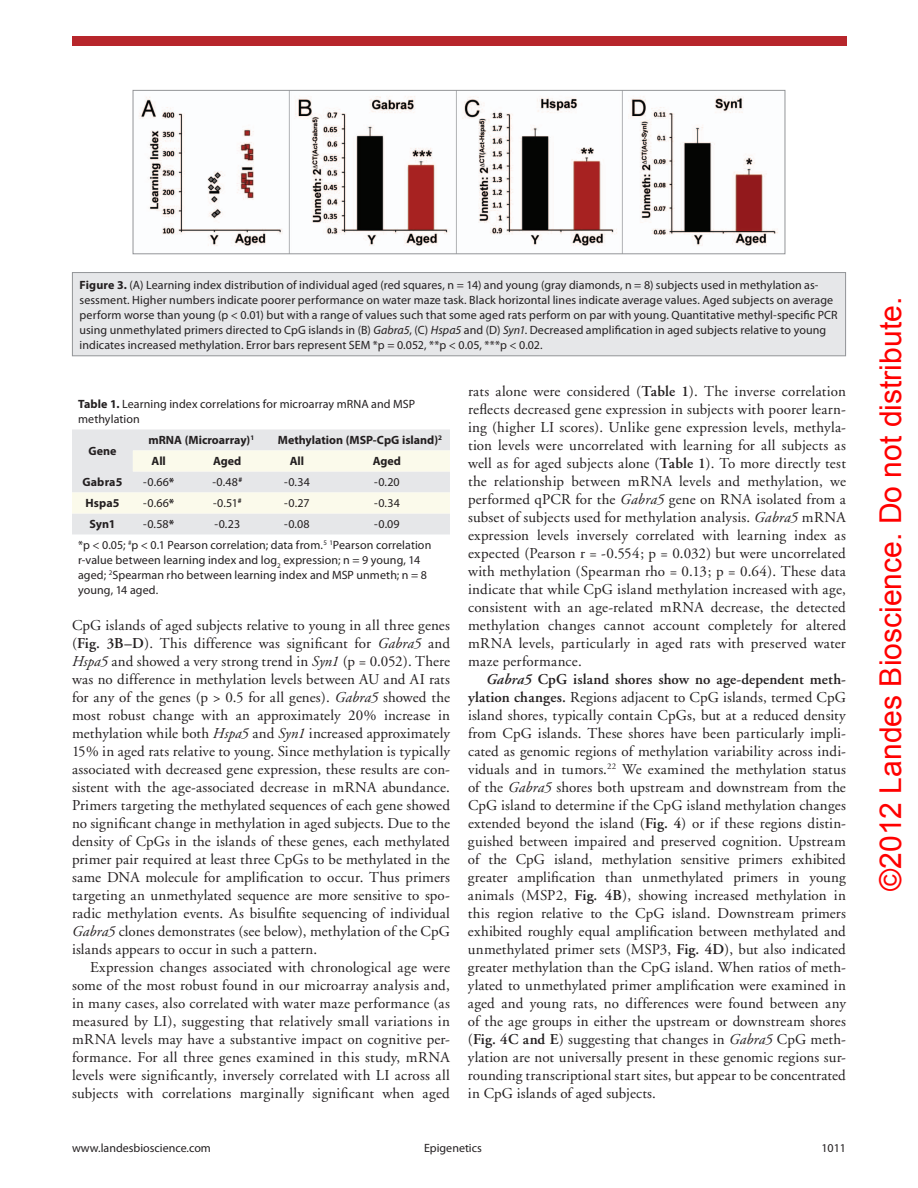
<style>
.page{position:relative;width:918px;height:1188px;background:#fff}
.page>*{position:absolute;margin:0;border:0;box-sizing:border-box;transform-origin:0 0}
.t1{font:30.15px "Arial";color:#f00}
.t2{font:15px/18px "Adobe Garamond";letter-spacing:.01em;color:#231f20;text-align:justify}
.t3{font:12px/15px "Myriad Pro";letter-spacing:.01em;color:#231f20}
.t4{font:700 12px "Myriad Pro";color:#231f20}
.s1{font-weight:700}
.s2{font-style:italic}
.s3{font-weight:600}
.s4{font-weight:600;font-style:italic}
</style>
<div class="page">
<div style="left:72px;top:36px;width:774px;height:10px;background:#b7262b"></div>
<div style="left:72px;top:273px;width:774px;height:83px;background:#e6e7e9"></div>
<div style="left:72px;top:272px;width:774px;height:84px;border:1px solid #939598"></div>
<img style="left:139px;top:92px;width:639px;height:160px">
<div style="left:133px;top:90px;width:652px;height:164px;border:1px solid #939598"></div>
<svg style="left:72px;top:429px;width:378px;height:105px;background:#eeeeea"></svg>
<p class="t3" style="left:80px;top:277px;width:760px"><span class="s1">Figure 3.</span> (A) Learning index distribution of individual aged (red squares, n = 14) and young (gray diamonds, n = 8) subjects used in methylation as&shy;sessment. Higher numbers indicate poorer performance on water maze task. Black horizontal lines indicate average values. Aged subjects on average perform worse than young (p &lt; 0.01) but with a range of values such that some aged rats perform on par with young. Quantitative methyl-specific PCR using unmethylated primers directed to CpG islands in (B) <span class="s2">Gabra5</span>, (C) <span class="s2">Hspa5</span> and (D) <span class="s2">Syn1</span>. Decreased amplification in aged subjects relative to young indicates increased methylation. Error bars represent SEM *p = 0.052, **p &lt; 0.05, ***p &lt; 0.02.</p>
<p class="t3" style="left:78px;top:397px;width:337px"><span class="s1">Table 1.</span> Learning index correlations for microarray mRNA and MSP methylation</p>
<p class="t4" style="left:88px;top:443px;width:29px">Gene</p>
<p class="t4" style="left:149px;top:433px;width:107px">mRNA (Microarray)<sup>1</sup></p>
<p class="t4" style="left:278px;top:433px;width:166px">Methylation (MSP-CpG island)<sup>2</sup></p>
<p class="t4" style="left:152px;top:454px;width:16px">All</p>
<p class="t4" style="left:213px;top:454px;width:30px">Aged</p>
<p class="t4" style="left:290px;top:454px;width:16px">All</p>
<p class="t4" style="left:373px;top:454px;width:30px">Aged</p>
<p class="t4" style="left:82px;top:475px;width:41px">Gabra5</p>
<p class="t3" style="left:143px;top:475px;width:32px">-0.66<span class="s1">*</span></p>
<p class="t3" style="left:212px;top:475px;width:31px">-0.48<sup>#</sup></p>
<p class="t3" style="left:284px;top:475px;width:27px">-0.34</p>
<p class="t3" style="left:374px;top:475px;width:27px">-0.20</p>
<p class="t4" style="left:85px;top:496px;width:36px">Hspa5</p>
<p class="t3" style="left:143px;top:496px;width:32px">-0.66<span class="s1">*</span></p>
<p class="t3" style="left:213px;top:496px;width:30px">-0.51<sup>#</sup></p>
<p class="t3" style="left:284px;top:496px;width:27px">-0.27</p>
<p class="t3" style="left:374px;top:496px;width:27px">-0.34</p>
<p class="t4" style="left:90px;top:517px;width:27px">Syn1</p>
<p class="t3" style="left:143px;top:517px;width:33px">-0.58<span class="s1">*</span></p>
<p class="t3" style="left:215px;top:517px;width:27px">-0.23</p>
<p class="t3" style="left:284px;top:517px;width:27px">-0.08</p>
<p class="t3" style="left:78px;top:514px;width:355px;line-height:21px;text-indent:296px">-0.09<br>*p &lt; 0.05; <sup>#</sup>p &lt; 0.1 Pearson correlation; data from.<sup>5</sup> <sup>1</sup>Pearson correlation</p>
<p class="t3" style="left:78px;top:553px;width:350px">r-value between learning index and log<sub>2</sub> expression; n = 9 young, 14 aged; <sup>2</sup>Spearman rho between learning index and MSP unmeth; n = 8 young, 14 aged.</p>
<p class="t2" style="left:72px;top:617px;width:380px">CpG islands of aged subjects relative to young in all three genes (<span class="s3">Fig. 3B–D</span>). This difference was significant for <span class="s2">Gabra5</span> and <span class="s2">Hspa5</span> and showed a very strong trend in <span class="s2">Syn1</span> (p = 0.052). There was no difference in methylation levels between AU and AI rats for any of the genes (p &gt; 0.5 for all genes). <span class="s2">Gabra5</span> showed the most robust change with an approximately 20% increase in methylation while both <span class="s2">Hspa5</span> and <span class="s2">Syn1</span> increased approximately 15% in aged rats relative to young. Since methylation is typically associated with decreased gene expression, these results are con&shy;sistent with the age-associated decrease in mRNA abundance.<br>Primers targeting the methylated sequences of each gene showed no significant change in methylation in aged subjects. Due to the density of CpGs in the islands of these genes, each methylated primer pair required at least three CpGs to be methylated in the same DNA molecule for amplification to occur. Thus primers targeting an unmethylated sequence are more sensitive to spo&shy;radic methylation events. As bisulfite sequencing of individual <span class="s2">Gabra5</span> clones demonstrates (see below), methylation of the CpG islands appears to occur in such a pattern.</p>
<p class="t2" style="left:72px;top:959px;width:379px;text-indent:18px">Expression changes associated with chronological age were some of the most robust found in our microarray analysis and, in many cases, also correlated with water maze performance (as measured by LI), suggesting that relatively small variations in mRNA levels may have a substantive impact on cognitive per&shy;formance. For all three genes examined in this study, mRNA levels were significantly, inversely correlated with LI across all subjects with correlations marginally significant when aged</p>
<p class="t2" style="left:468px;top:383px;width:379px">rats alone were considered (<span class="s3">Table 1</span>). The inverse correlation reflects decreased gene expression in subjects with poorer learn&shy;ing (higher LI scores). Unlike gene expression levels, methyla&shy;tion levels were uncorrelated with learning for all subjects as well as for aged subjects alone (<span class="s3">Table 1</span>). To more directly test the relationship between mRNA levels and methylation, we performed qPCR for the <span class="s2">Gabra5</span> gene on RNA isolated from a subset of subjects used for methylation analysis. <span class="s2">Gabra5</span> mRNA expression levels inversely correlated with learning index as expected (Pearson r = -0.554; p = 0.032) but were uncorrelated with methylation (Spearman rho = 0.13; p = 0.64). These data indicate that while CpG island methylation increased with age, consistent with an age-related mRNA decrease, the detected methylation changes cannot account completely for altered mRNA levels, particularly in aged rats with preserved water maze performance.</p>
<p class="t2" style="left:468px;top:671px;width:380px;text-indent:18px"><span class="s4">Gabra5</span> <span class="s3">CpG island shores show no age-dependent meth&shy;ylation changes.</span> Regions adjacent to CpG islands, termed CpG island shores, typically contain CpGs, but at a reduced density from CpG islands. These shores have been particularly impli&shy;cated as genomic regions of methylation variability across indi&shy;viduals and in tumors.<sup>22</sup> We examined the methylation status of the <span class="s2">Gabra5</span> shores both upstream and downstream from the CpG island to determine if the CpG island methylation changes extended beyond the island (<span class="s3">Fig. 4</span>) or if these regions distin&shy;guished between impaired and preserved cognition. Upstream of the CpG island, methylation sensitive primers exhibited greater amplification than unmethylated primers in young animals (MSP2, <span class="s3">Fig. 4B</span>), showing increased methylation in this region relative to the CpG island. Downstream primers exhibited roughly equal amplification between methylated and unmethylated primer sets (MSP3, <span class="s3">Fig. 4D</span>), but also indicated greater methylation than the CpG island. When ratios of meth&shy;ylated to unmethylated primer amplification were examined in aged and young rats, no differences were found between any of the age groups in either the upstream or downstream shores (<span class="s3">Fig. 4C and E</span>) suggesting that changes in <span class="s2">Gabra5</span> CpG meth&shy;ylation are not universally present in these genomic regions sur&shy;rounding transcriptional start sites, but appear to be concentrated in CpG islands of aged subjects.</p>
<p class="t3" style="left:72px;top:1140px;width:140px">www.landesbioscience.com</p>
<p class="t3" style="left:424px;top:1140px;width:59px">Epigenetics</p>
<p class="t3" style="left:821px;top:1140px;width:26px">1011</p>
<h1 class="t1" style="left:871px;top:891px;width:595px;rotate:-90deg">©2012 Landes Bioscience. Do not distribute.</h1>
</div>
